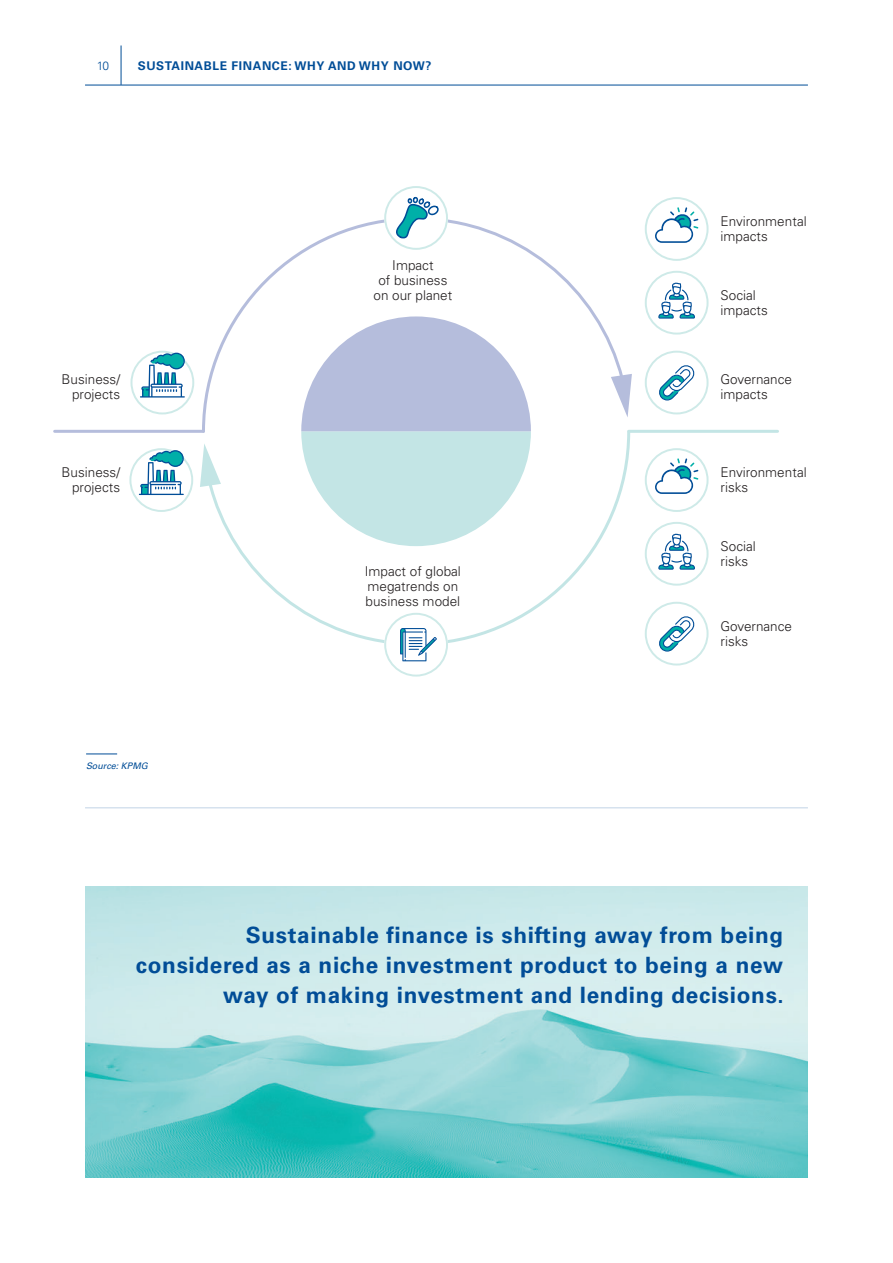
<style>
.page{position:relative;width:893px;height:1263px;background:#fff}
.page>*{position:absolute;margin:0;border:0;box-sizing:border-box;transform-origin:0 0}
.t1{font:700 22.5px/30px "Univers LT Std";letter-spacing:.03em;color:#014d97;text-align:right}
.t2{font:300 13.5px/15px "Univers LT Std";color:#231f20}
.t3{font:700 12px "Univers LT Std";letter-spacing:.05em;color:#014d97}
.t4{font:300 12px "Univers LT Std";color:#014d97}
.t5{font:italic 9px "Univers LT Std";color:#014d97}
</style>
<div class="page">
<hr style="left:85px;top:807px;width:723px;height:1px;background:#014d97">
<hr style="left:85px;top:85px;width:723px;height:1px;background:#014d97">
<hr style="left:121px;top:45px;width:1px;height:40px;background:#014d97">
<hr style="left:86px;top:753px;width:31px;height:1px;background:#014d97">
<svg style="left:200px;top:219px;width:423px;height:214px"></svg>
<svg style="left:206px;top:428px;width:426px;height:215px"></svg>
<hr style="left:55px;top:430px;width:148px;height:3px;background:#b5bddc">
<hr style="left:629px;top:430px;width:148px;height:3px;background:#c3e5e5">
<svg style="left:130px;top:351px;width:64px;height:63px"></svg>
<svg style="left:129px;top:448px;width:64px;height:64px"></svg>
<svg style="left:200px;top:443px;width:21px;height:44px"></svg>
<svg style="left:611px;top:374px;width:21px;height:43px"></svg>
<svg style="left:384px;top:186px;width:64px;height:64px"></svg>
<svg style="left:645px;top:271px;width:64px;height:64px"></svg>
<svg style="left:645px;top:522px;width:64px;height:64px"></svg>
<svg style="left:645px;top:351px;width:64px;height:63px"></svg>
<svg style="left:645px;top:602px;width:64px;height:63px"></svg>
<svg style="left:645px;top:197px;width:64px;height:64px"></svg>
<svg style="left:645px;top:448px;width:64px;height:64px"></svg>
<svg style="left:384px;top:613px;width:64px;height:64px"></svg>
<div style="left:355px;top:260px;width:116px;height:40px;background:#fff"></div>
<div style="left:355px;top:566px;width:116px;height:39px;background:#fff"></div>
<svg style="left:301px;top:316px;width:230px;height:230px"></svg>
<img style="left:85px;top:887px;width:723px;height:291px">
<p class="t4" style="left:97px;top:58px;width:14px">10</p>
<p class="t3" style="left:138px;top:58px;width:295px">SUSTAINABLE FINANCE: WHY AND WHY NOW?</p>
<p class="t2" style="left:62px;top:371px;width:60px;text-align:right">Business/ projects</p>
<p class="t2" style="left:62px;top:465px;width:60px;text-align:right">Business/ projects</p>
<p class="t5" style="left:86px;top:760px;width:63px">Source: KPMG</p>
<p class="t2" style="left:373px;top:257px;width:80px;text-align:center">Impact<br>of business on our planet</p>
<p class="t2" style="left:365px;top:563px;width:98px">Impact of global megatrends on business model</p>
<p class="t2" style="left:721px;top:214px;width:88px">Environmental impacts</p>
<p class="t2" style="left:721px;top:288px;width:49px">Social impacts</p>
<p class="t2" style="left:721px;top:371px;width:73px">Governance impacts</p>
<p class="t2" style="left:721px;top:465px;width:88px">Environmental risks</p>
<p class="t2" style="left:721px;top:539px;width:37px">Social risks</p>
<p class="t2" style="left:721px;top:619px;width:73px">Governance risks</p>
<h1 class="t1" style="left:136px;top:920px;width:649px">Sustainable finance is shifting away from being considered as a niche investment product to being a new way of making investment and lending decisions.</h1>
</div>
